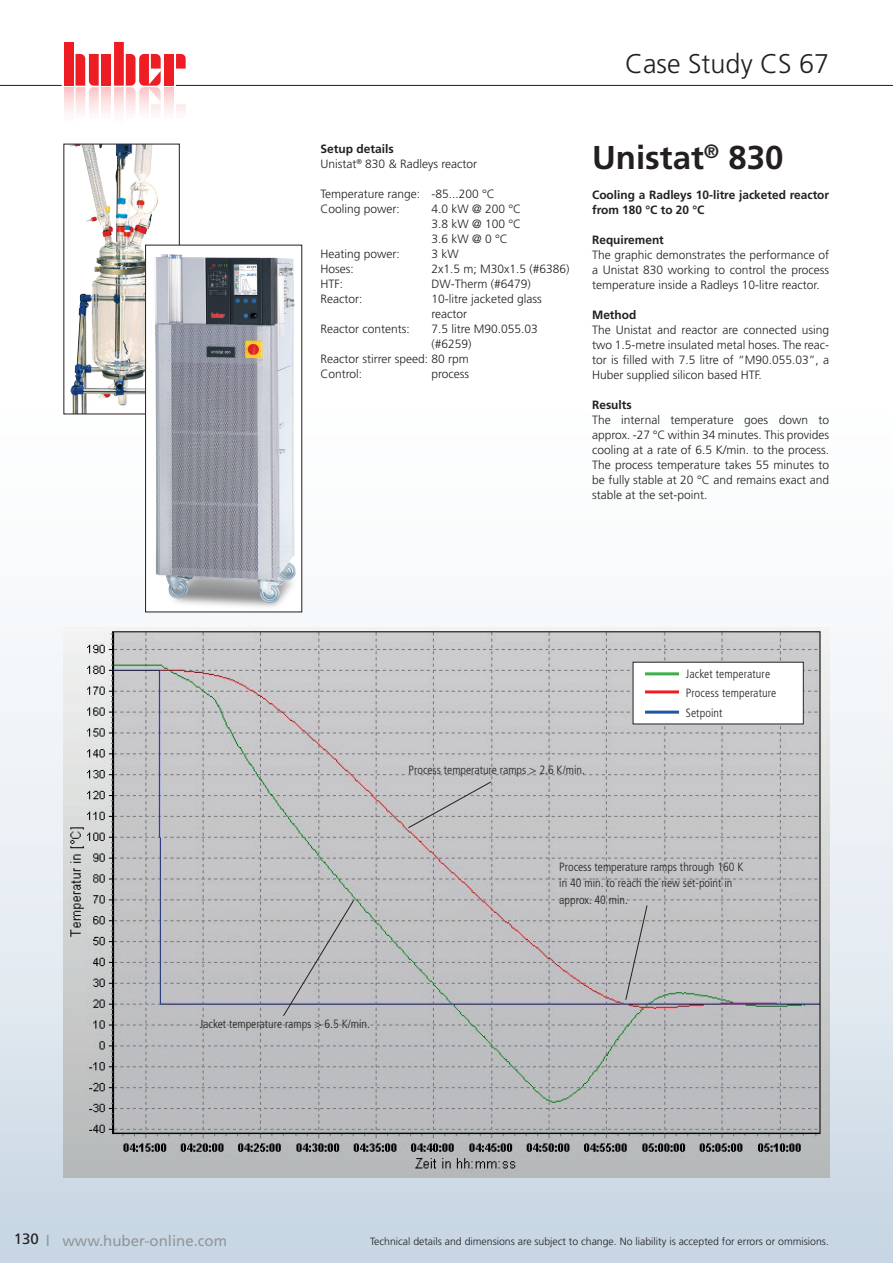
<style>
.page{position:relative;width:893px;height:1263px;background:#fff}
.page>*{position:absolute;margin:0;border:0;box-sizing:border-box;transform-origin:0 0}
.t1{font:700 33px "Frutiger LT Std";color:#231f20}
.t2{font:300 27px "Frutiger LT Std";color:#231f20}
.t3{font:15px "Frutiger LT Std";color:#939598}
.t4{font:300 12px/15px "Frutiger LT Std";color:#231f20;text-align:justify}
.t5{font:300 condensed 12px/16.5px "Frutiger LT Std";color:#231f20}
.t6{font:700 12px/15px "Frutiger LT Std";color:#231f20}
.t7{font:300 10.5px "Frutiger LT Std";color:#231f20}
.s1{font-weight:700}
.s2{color:#231f20}
</style>
<div class="page">
<img style="left:0;top:264px;width:893px;height:999px">
<hr style="left:0;top:85px;width:893px;height:1px;background:#231f20">
<svg style="left:62px;top:42px;width:124px;height:71px"></svg>
<img style="left:64px;top:627px;width:765px;height:551px">
<svg style="left:407px;top:781px;width:85px;height:48px;background:#bfbfc0"></svg>
<svg style="left:625px;top:904px;width:23px;height:96px;background:#b8b8bb"></svg>
<svg style="left:282px;top:899px;width:73px;height:118px;background:#bababe"></svg>
<div style="left:633px;top:662px;width:170px;height:62px;background:#fff"></div>
<hr style="left:645px;top:672px;width:34px;height:3px;background:#40ae49">
<hr style="left:645px;top:690px;width:34px;height:3px;background:#ee1d23">
<hr style="left:645px;top:711px;width:34px;height:3px;background:#1e56a6">
<img style="left:69px;top:146px;width:108px;height:266px">
<img style="left:147px;top:247px;width:153px;height:363px">
<div style="left:145px;top:245px;width:157px;height:367px;border:1px solid #231f20"></div>
<h2 class="t2" style="left:625px;top:49px;width:206px">Case Study CS 67</h2>
<p class="t4" style="left:320px;top:142px;width:158px"><span class="s1">Setup details<br></span>Unistat<sup>®</sup> 830 &amp; Radleys reactor</p>
<p class="t4" style="left:320px;top:187px;width:176px">Temperature range: -85...200 °C<br>Cooling power:</p>
<p class="t4" style="left:431px;top:202px;width:91px">4.0 kW @ 200 °C 3.8 kW @ 100 °C 3.6 kW @ 0 °C</p>
<p class="t4" style="left:320px;top:247px;width:81px">Heating power:</p>
<p class="t4" style="left:431px;top:247px;width:29px">3 kW</p>
<p class="t4" style="left:320px;top:262px;width:35px">Hoses:</p>
<p class="t4" style="left:431px;top:262px;width:140px">2x1.5 m; M30x1.5 (#6386)</p>
<p class="t4" style="left:320px;top:277px;width:24px">HTF:</p>
<p class="t4" style="left:431px;top:277px;width:101px">DW-Therm (#6479)</p>
<p class="t4" style="left:320px;top:292px;width:43px">Reactor:</p>
<p class="t4" style="left:431px;top:292px;width:112px">10-litre jacketed glass reactor</p>
<p class="t4" style="left:320px;top:322px;width:91px">Reactor contents:</p>
<p class="t4" style="left:431px;top:322px;width:108px">7.5 litre M90.055.03</p>
<p class="t4" style="left:431px;top:337px;width:42px">(#6259)</p>
<p class="t4" style="left:320px;top:352px;width:150px">Reactor stirrer speed: 80 rpm</p>
<p class="t4" style="left:320px;top:367px;width:43px">Control:</p>
<p class="t4" style="left:431px;top:367px;width:39px">process</p>
<h1 class="t1" style="left:592px;top:138px;width:193px">Unistat<sup>®</sup> 830</h1>
<p class="t6" style="left:592px;top:187px;width:239px">Cooling a Radleys 10-litre jacketed reactor from 180 °C to 20 °C</p>
<p class="t6" style="left:592px;top:232px;width:73px">Requirement</p>
<p class="t4" style="left:592px;top:247px;width:239px">The graphic demonstrates the performance of a Unistat 830 working to control the process temperature inside a Radleys 10-litre reactor.</p>
<p class="t6" style="left:592px;top:307px;width:46px">Method</p>
<p class="t4" style="left:592px;top:322px;width:239px">The Unistat and reactor are connected using two 1.5-metre insulated metal hoses. The reac&shy;tor is filled with 7.5 litre of “M90.055.03”, a Huber supplied silicon based HTF.</p>
<p class="t6" style="left:592px;top:397px;width:41px">Results</p>
<p class="t4" style="left:592px;top:412px;width:239px">The internal temperature goes down to approx. -27 °C within 34 minutes. This provides cooling at a rate of 6.5 K/min. to the process.<br>The process temperature takes 55 minutes to be fully stable at 20 °C and remains exact and stable at the set-point.</p>
<p class="t5" style="left:409px;top:762px;width:178px">Process temperature ramps &gt; 2.6 K/min.</p>
<p class="t5" style="left:686px;top:664px;width:92px;line-height:19.5px">Jacket temperature<br>Process temperature<br>Setpoint</p>
<p class="t5" style="left:200px;top:1016px;width:172px">Jacket temperature ramps &gt; 6.5 K/min.</p>
<p class="t5" style="left:559px;top:859px;width:186px">Process temperature ramps through 160 K in 40 min. to reach the new set-point in approx. 40 min.</p>
<p class="t3" style="left:14px;top:1231px;width:215px"><span class="s2">130</span> l www.huber-online.com</p>
<p class="t7" style="left:370px;top:1236px;width:460px">Technical details and dimensions are subject to change. No liability is accepted for errors or ommisions.</p>
</div>
